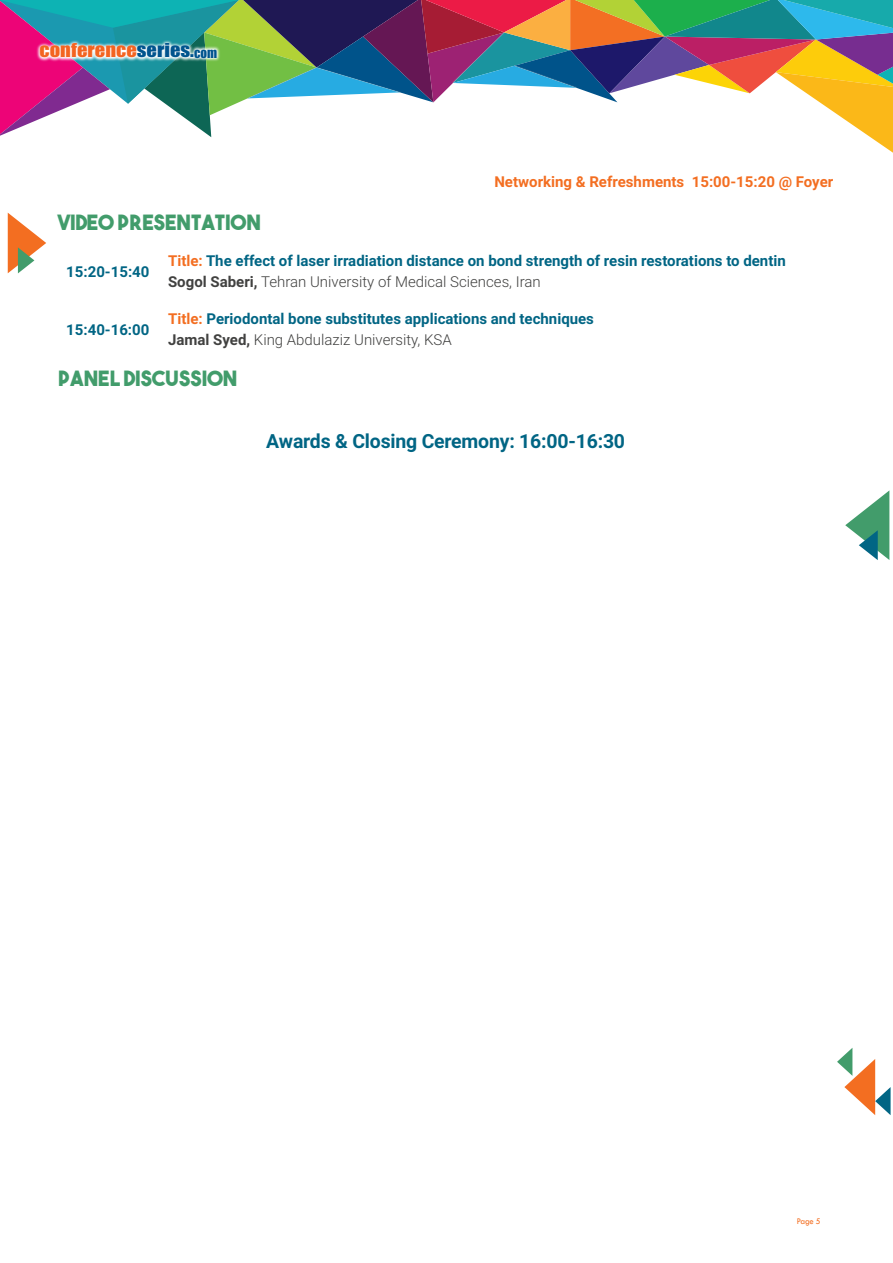
<style>
.page{position:relative;width:893px;height:1263px;background:#fff}
.page>*{position:absolute;margin:0;border:0;box-sizing:border-box;transform-origin:0 0}
.t1{font:21px "The Bold Font";color:#429c6b}
.t2{font:700 19.5px "Roboto";letter-spacing:-.01em;color:#016584}
.t3{font:17.7px "Impact";color:#f36421;scale:1.16 1}
.t4{font:700 15px/21px "Roboto";color:#016584}
.t5{font:700 15px "Roboto";color:#f36e21}
.t6{font:9px "Tw Cen";color:#f36e21;scale:.95 1}
.s1{color:#00548e}
.s2{font-size:12.6px;color:#00548e}
.s3{color:#f36e21}
.s4{color:#414140}
.s5{font-weight:300;color:#414140}
</style>
<div class="page">
<svg style="left:0;top:0;width:893px;height:153px"></svg>
<svg style="left:845px;top:491px;width:44px;height:69px"></svg>
<svg style="left:837px;top:1048px;width:54px;height:67px"></svg>
<svg style="left:36px;top:39px;width:185px;height:23px"></svg>
<svg style="left:8px;top:213px;width:38px;height:60px"></svg>
<p class="t3" style="left:40px;top:37px;width:154px">CONFERENCE<span class="s1">SERIES.</span><span class="s2">COM</span></p>
<p class="t5" style="left:494px;top:171px;width:340px">Networking &amp; Refreshments 15:00-15:20 @ Foyer</p>
<p class="t1" style="left:58px;top:209px;width:204px">VIDEO PRESENTATION</p>
<p class="t4" style="left:66px;top:260px;width:85px">15:20-15:40</p>
<p class="t4" style="left:168px;top:250px;width:619px"><span class="s3">Title:</span> The effect of laser irradiation distance on bond strength of resin restorations to dentin<br><span class="s4">Sogol Saberi,</span> <span class="s5">Tehran University of Medical Sciences, Iran</span></p>
<p class="t4" style="left:66px;top:318px;width:85px">15:40-16:00</p>
<p class="t4" style="left:168px;top:308px;width:427px"><span class="s3">Title:</span> Periodontal bone substitutes applications and techniques<br><span class="s4">Jamal Syed,</span> <span class="s5">King Abdulaziz University, KSA</span></p>
<p class="t1" style="left:58px;top:365px;width:180px">PANEL DISCUSSION</p>
<p class="t2" style="left:266px;top:427px;width:360px">Awards &amp; Closing Ceremony: 16:00-16:30</p>
<p class="t6" style="left:797px;top:1215px;width:27px">Page 5</p>
</div>
